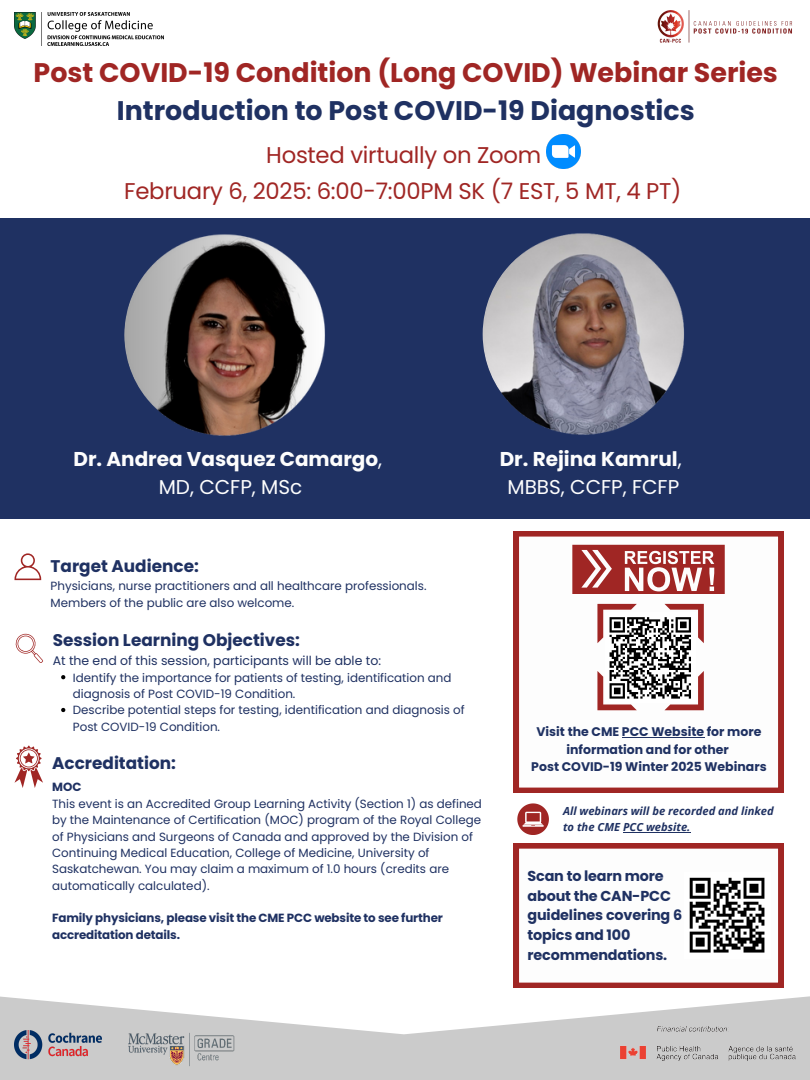
<style>
.page{position:relative;width:810px;height:1080px;background:#fff}
.page>*{position:absolute;margin:0;border:0;box-sizing:border-box;transform-origin:0 0}
.t1{font:700 26.88px/37.5px "Poppins";color:#a02624;text-align:center}
.t2{font:22.75px "Poppins";letter-spacing:-.01em;color:#a02624}
.t3{font:700 20px/27.6px "Poppins";color:#fdfdfd;text-align:center}
.t4{font:700 16.88px "Poppins";color:#1f3162}
.t5{font:700 14.38px/19.7px "Poppins";letter-spacing:-.01em;color:#1f3162}
.t6{font:700 12.5px/17.4px "Poppins";color:#1f3162;text-align:center}
.t7{font:12.5px "Poppins";color:#1f3162}
.t8{font:11.88px/16.4px "Poppins";color:#1f3162}
.t9{font:700 11.88px/16.4px "Poppins";letter-spacing:-.01em;color:#1f3162}
.t10{font:italic 700 11.19px/15.5px "Open Sans";color:#1f3162}
.s1{color:#1f3162}
.s2{font-weight:400}
</style>
<div class="page">
<svg style="left:514px;top:531px;width:269px;height:262px"></svg>
<svg style="left:572px;top:545px;width:153px;height:49px"></svg>
<div style="left:0;top:218px;width:810px;height:300px;background:#1f3162"></div>
<svg style="left:0;top:996px;width:810px;height:84px;fill:#cbcbcb"></svg>
<svg style="left:517px;top:803px;width:32px;height:32px"></svg>
<img style="left:124px;top:232px;width:206px;height:206px;border-radius:50%">
<img style="left:657px;top:10px;width:136px;height:33px">
<img style="left:14px;top:13px;width:149px;height:32px">
<img style="left:547px;top:135px;width:33px;height:33px">
<img style="left:483px;top:231px;width:205px;height:206px;border-radius:50%">
<svg style="left:15px;top:746px;width:28px;height:42px"></svg>
<svg style="left:14px;top:553px;width:27px;height:27px"></svg>
<svg style="left:15px;top:634px;width:28px;height:29px"></svg>
<img style="left:126px;top:1031px;width:111px;height:38px">
<img style="left:14px;top:1031px;width:88px;height:29px">
<img style="left:620px;top:1025px;width:176px;height:36px">
<svg style="left:597px;top:604px;width:107px;height:106px"></svg>
<svg style="left:514px;top:843px;width:269px;height:145px"></svg>
<div style="left:684px;top:872px;width:86px;height:87px;background:#fff"></div>
<svg style="left:690px;top:878px;width:74px;height:72px"></svg>
<hr style="left:690px;top:950px;width:21px;height:3px;background:#000">
<hr style="left:714px;top:950px;width:15px;height:3px;background:#000">
<hr style="left:744px;top:950px;width:20px;height:3px;background:#000">
<hr style="left:623px;top:832px;width:67px;height:1px;background:#1f3162">
<svg style="left:61px;top:675px;width:4px;height:4px"></svg>
<svg style="left:61px;top:708px;width:4px;height:4px"></svg>
<hr style="left:622px;top:737px;width:82px;height:1px;background:#1f3162">
<p class="t1" style="left:34px;top:54px;width:746px">Post COVID-19 Condition (Long COVID) Webinar Series<br><span class="s1">Introduction to Post COVID-19 Diagnostics</span></p>
<h3 class="t2" style="left:266px;top:139px;width:276px">Hosted virtually on Zoom</h3>
<p class="t2" style="left:124px;top:176px;width:559px">February 6, 2025: 6:00-7:00PM SK (7 EST, 5 MT, 4 PT)</p>
<p class="t3" style="left:74px;top:445px;width:310px">Dr. Andrea Vasquez Camargo<span class="s2">,<br>MD, CCFP, MSc</span></p>
<p class="t3" style="left:500px;top:445px;width:183px">Dr. Rejina Kamrul<span class="s2">,<br>MBBS, CCFP, FCFP</span></p>
<h3 class="t4" style="left:51px;top:554px;width:150px">Target Audience:</h3>
<p class="t8" style="left:51px;top:578px;width:377px">Physicians, nurse practitioners and all healthcare professionals.</p>
<p class="t8" style="left:51px;top:594px;width:245px">Members of the public are also welcome.</p>
<h2 class="t4" style="left:53px;top:628px;width:249px">Session Learning Objectives:</h2>
<h2 class="t7" style="left:53px;top:652px;width:330px">At the end of this session, participants will be able to:</h2>
<p class="t8" style="left:73px;top:669px;width:380px">Identify the importance for patients of testing, identification and diagnosis of Post COVID-19 Condition.</p>
<p class="t8" style="left:73px;top:702px;width:393px">Describe potential steps for testing, identification and diagnosis of<br>Post COVID-19 Condition.</p>
<p class="t4" style="left:52px;top:751px;width:125px">Accreditation:</p>
<p class="t9" style="left:52px;top:779px;width:31px">MOC</p>
<p class="t8" style="left:52px;top:795px;width:431px">This event is an Accredited Group Learning Activity (Section 1) as defined by the Maintenance of Certification (MOC) program of the Royal College of Physicians and Surgeons of Canada and approved by the Division of Continuing Medical Education, College of Medicine, University of Saskatchewan. You may claim a maximum of 1.0 hours (credits are automatically calculated).</p>
<h4 class="t9" style="left:52px;top:910px;width:392px">Family physicians, please visit the CME PCC website to see further accreditation details.</h4>
<p class="t6" style="left:531px;top:723px;width:237px">Visit the CME PCC Website for more information and for other<br>Post COVID-19 Winter 2025 Webinars</p>
<h1 class="t10" style="left:563px;top:803px;width:212px">All webinars will be recorded and linked to the CME PCC website.</h1>
<p class="t5" style="left:528px;top:866px;width:156px">Scan to learn more about the CAN-PCC guidelines covering 6 topics and 100 recommendations.</p>
</div>
